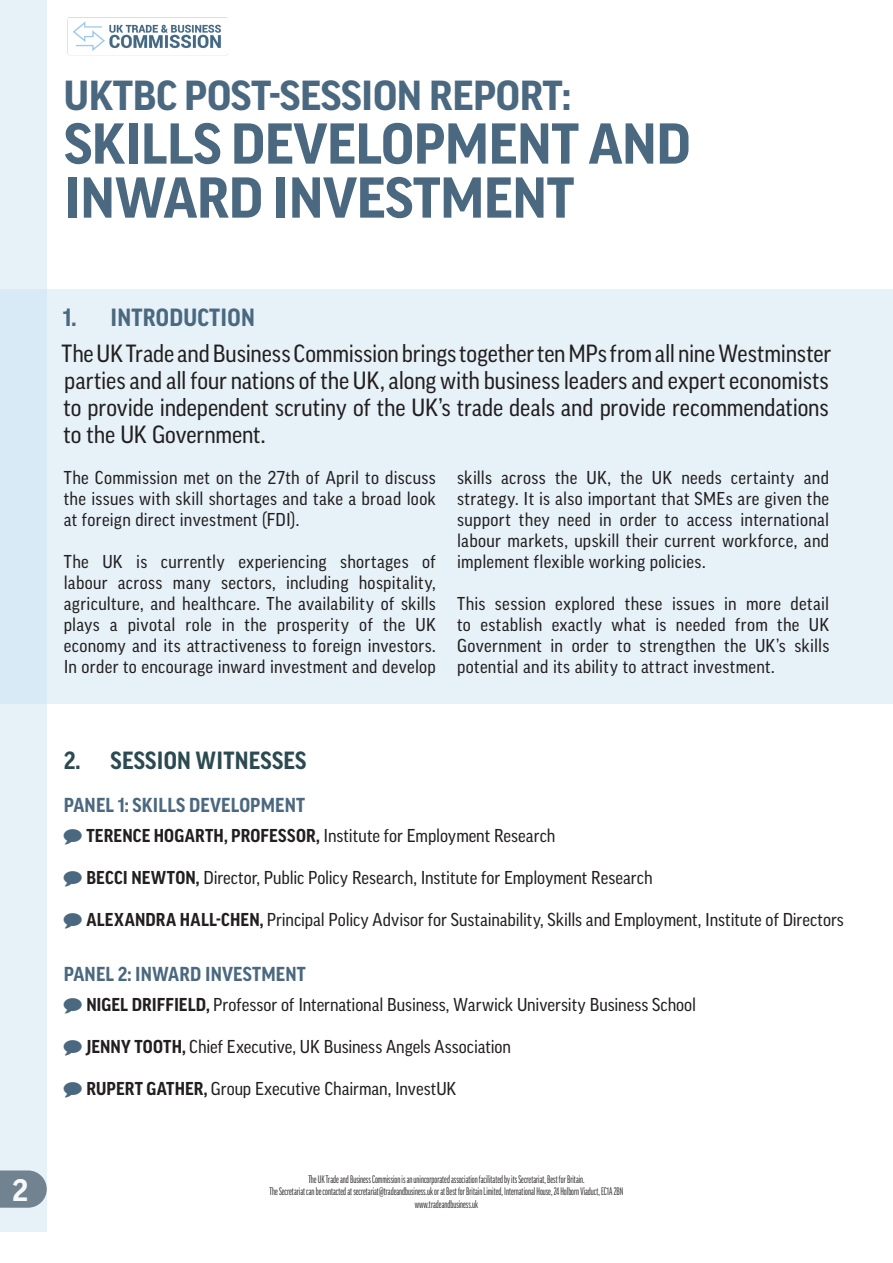
<style>
.page{position:relative;width:893px;height:1263px;background:#fff}
.page>*{position:absolute;margin:0;border:0;box-sizing:border-box;transform-origin:0 0}
.Bold_page_header{font:700 55.5px/54px "Good Pro";letter-spacing:-.01em;color:#4a687f}
.Bold_page_header-2{font:700 40.5px "Good Pro";letter-spacing:-.01em;color:#4a687f}
.t1{font:700 30px "Good Pro";color:#fff}
.Italic_bodycopy_inde{font:24px/27px "Good Pro Narr News";letter-spacing:-.005em;color:#231f20;text-align:justify}
.Subheader{font:700 24px "Good Pro Narr";letter-spacing:.01em;color:#2b4a51}
.Subheader-2{font:700 24px "Good Pro Narr";letter-spacing:.01em;color:#4a687f}
.SubSub{font:700 19.5px "Good Pro Narr";letter-spacing:.01em;color:#4a687f}
.Body_Copy{font:18px/21px "Good Pro Narr News";letter-spacing:.005em;color:#231f20;text-align:justify}
.t2{font:10.5px "Good Pro Comp News";color:#231f20}
.s1{color:#4a687f}
.s2{font-family:"Good Pro Narr";font-weight:700}
</style>
<div class="page">
<div style="left:0;top:0;width:47px;height:1231px;background:#e6f1f8"></div>
<img style="left:67px;top:17px;width:161px;height:39px">
<svg style="left:0;top:1170px;width:47px;height:38px;background:#7d8e9b"></svg>
<div style="left:0;top:289px;width:893px;height:414px;background:#e6f1f8"></div>
<p class="Bold_page_header-2" style="left:64px;top:72px;width:509px">UKTBC POST-SESSION REPORT:</p>
<p class="Bold_page_header" style="left:64px;top:117px;width:628px">SKILLS DEVELOPMENT AND<br>INWARD INVESTMENT</p>
<h3 class="t1" style="left:12px;top:1173px;width:18px">2</h3>
<p class="Subheader-2" style="left:63px;top:304px;width:194px">1. INTRODUCTION</p>
<p class="Italic_bodycopy_inde" style="left:61px;top:339px;width:771px">The UK Trade and Business Commission brings together ten MPs from all nine Westminster parties and all four nations of the UK, along with business leaders and expert economists to provide independent scrutiny of the UK’s trade deals and provide recommendations to the UK Government.</p>
<p class="Body_Copy" style="left:64px;top:467px;width:374px">The Commission met on the 27th of April to discuss the issues with skill shortages and take a broad look at foreign direct investment (FDI).</p>
<p class="Body_Copy" style="left:64px;top:551px;width:374px">The UK is currently experiencing shortages of labour across many sectors, including hospitality, agriculture, and healthcare. The availability of skills plays a pivotal role in the prosperity of the UK economy and its attractiveness to foreign investors.<br>In order to encourage inward investment and develop</p>
<p class="Body_Copy" style="left:457px;top:467px;width:374px">skills across the UK, the UK needs certainty and strategy. It is also important that SMEs are given the support they need in order to access international labour markets, upskill their current workforce, and implement flexible working policies.</p>
<p class="Body_Copy" style="left:457px;top:593px;width:374px">This session explored these issues in more detail to establish exactly what is needed from the UK Government in order to strengthen the UK’s skills potential and its ability to attract investment.</p>
<p class="Subheader" style="left:64px;top:747px;width:244px">2. SESSION WITNESSES</p>
<p class="SubSub" style="left:64px;top:794px;width:243px">PANEL 1: SKILLS DEVELOPMENT</p>
<p class="Body_Copy" style="left:64px;top:825px;width:493px"><span class="s1">◆</span> <span class="s2">TERENCE HOGARTH, PROFESSOR,</span> Institute for Employment Research</p>
<p class="Body_Copy" style="left:64px;top:867px;width:590px"><span class="s1">◆</span> <span class="s2">BECCI NEWTON,</span> Director, Public Policy Research, Institute for Employment Research</p>
<p class="Body_Copy" style="left:64px;top:909px;width:782px"><span class="s1">◆</span> <span class="s2">ALEXANDRA HALL-CHEN,</span> Principal Policy Advisor for Sustainability, Skills and Employment, Institute of Directors</p>
<p class="SubSub" style="left:64px;top:963px;width:243px">PANEL 2: INWARD INVESTMENT</p>
<p class="Body_Copy" style="left:64px;top:994px;width:634px"><span class="s1">◆</span> <span class="s2">NIGEL DRIFFIELD,</span> Professor of International Business, Warwick University Business School</p>
<p class="Body_Copy" style="left:64px;top:1036px;width:449px"><span class="s1">◆</span> <span class="s2">JENNY TOOTH,</span> Chief Executive, UK Business Angels Association</p>
<p class="Body_Copy" style="left:64px;top:1078px;width:394px"><span class="s1">◆</span> <span class="s2">RUPERT GATHER,</span> Group Executive Chairman, InvestUK</p>
<p class="t2" style="left:308px;top:1173px;width:278px">The UK Trade and Business Commission is an unincorporated association facilitated by its Secretariat, Best for Britain.</p>
<p class="t2" style="left:269px;top:1185px;width:356px">The Secretariat can be contacted at secretariat@tradeandbusiness.uk or at Best for Britain Limited, International House, 24 Holborn Viaduct, EC1A 2BN</p>
<p class="t2" style="left:415px;top:1198px;width:65px">www.tradeandbusiness.uk</p>
</div>
